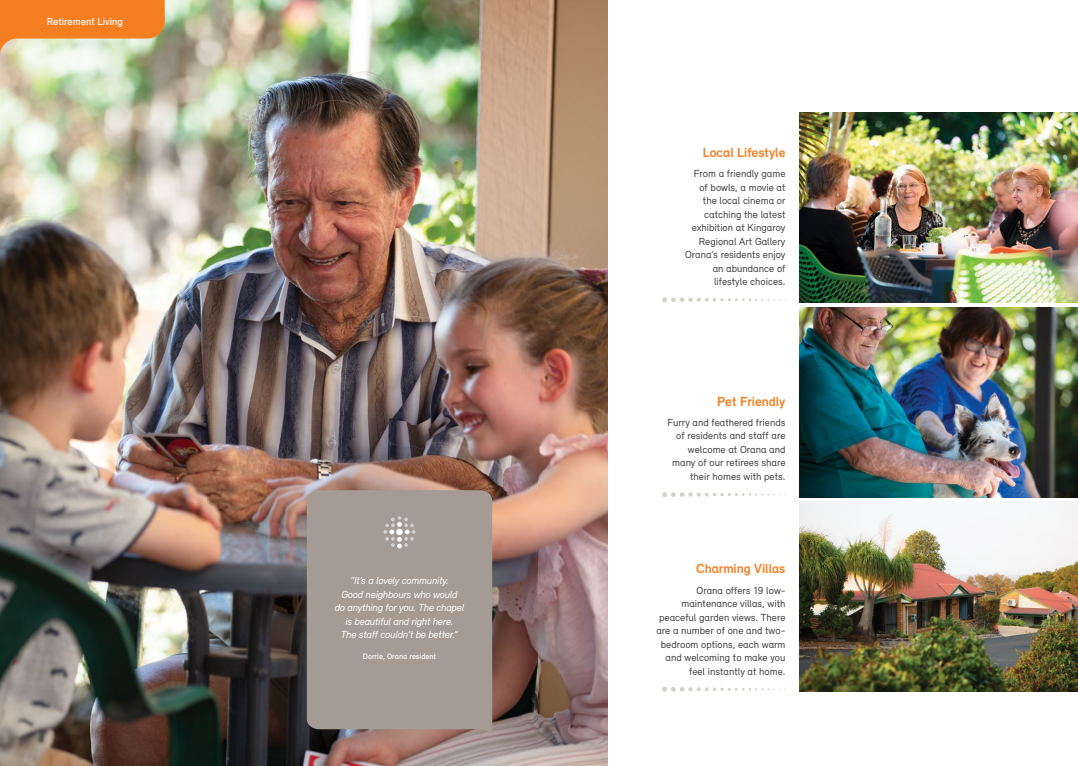
<style>
.page{position:relative;width:1078px;height:766px;background:#fff}
.page>*{position:absolute;margin:0;border:0;box-sizing:border-box;transform-origin:0 0}
.LS_Body_Copy{font:700 13.5px "Relevant";color:#f57e20}
.LS_Body_Copy-2{font:10.5px/13.5px "Relevant";color:#414042;text-align:right}
.LS_Quote{font:italic 10.5px/13.5px "Relevant";letter-spacing:-.02em;color:#fff;text-align:center}
.t1{font:500 10.5px "Relevant";color:#fff}
.LS_Quote_Name{font:500 8px "Relevant";color:#fff}
</style>
<div class="page">
<img style="left:0;top:0;width:607px;height:765px">
<svg style="left:0;top:0;width:165px;height:72px;background:#e6aa6c"></svg>
<div style="left:307px;top:490px;width:185px;height:248px;background:#a49b95"></div>
<svg style="left:383px;top:516px;width:32px;height:32px"></svg>
<img style="left:799px;top:502px;width:278px;height:189px">
<img style="left:799px;top:307px;width:278px;height:190px">
<svg style="left:662px;top:297px;width:123px;height:5px"></svg>
<svg style="left:662px;top:492px;width:123px;height:5px"></svg>
<svg style="left:662px;top:687px;width:123px;height:4px"></svg>
<img style="left:799px;top:112px;width:278px;height:190px">
<p class="t1" style="left:47px;top:15px;width:78px">Retirement Living</p>
<p class="LS_Quote" style="left:335px;top:573px;width:131px">“It’s a lovely community.<br>Good neighbours who would<br>do anything for you. The chapel is beautiful and right here.<br>The staff couldn’t be better.”</p>
<p class="LS_Quote_Name" style="left:363px;top:651px;width:75px">Dorrie, Orana resident</p>
<p class="LS_Body_Copy" style="left:702px;top:144px;width:84px">Local Lifestyle</p>
<p class="LS_Body_Copy-2" style="left:685px;top:167px;width:102px">From a friendly game of bowls, a movie at the local cinema or catching the latest exhibition at Kingaroy<br>Regional Art Gallery<br>Orana’s residents enjoy an abundance of lifestyle choices.</p>
<p class="LS_Body_Copy" style="left:717px;top:393px;width:70px">Pet Friendly</p>
<p class="LS_Body_Copy-2" style="left:667px;top:415px;width:119px">Furry and feathered friends of residents and staff are welcome at Orana and many of our retirees share their homes with pets.</p>
<p class="LS_Body_Copy" style="left:696px;top:560px;width:91px">Charming Villas</p>
<p class="LS_Body_Copy-2" style="left:656px;top:583px;width:131px">Orana offers 19 low&shy;maintenance villas, with peaceful garden views. There are a number of one and two&shy;bedroom options, each warm and welcoming to make you feel instantly at home.</p>
</div>
